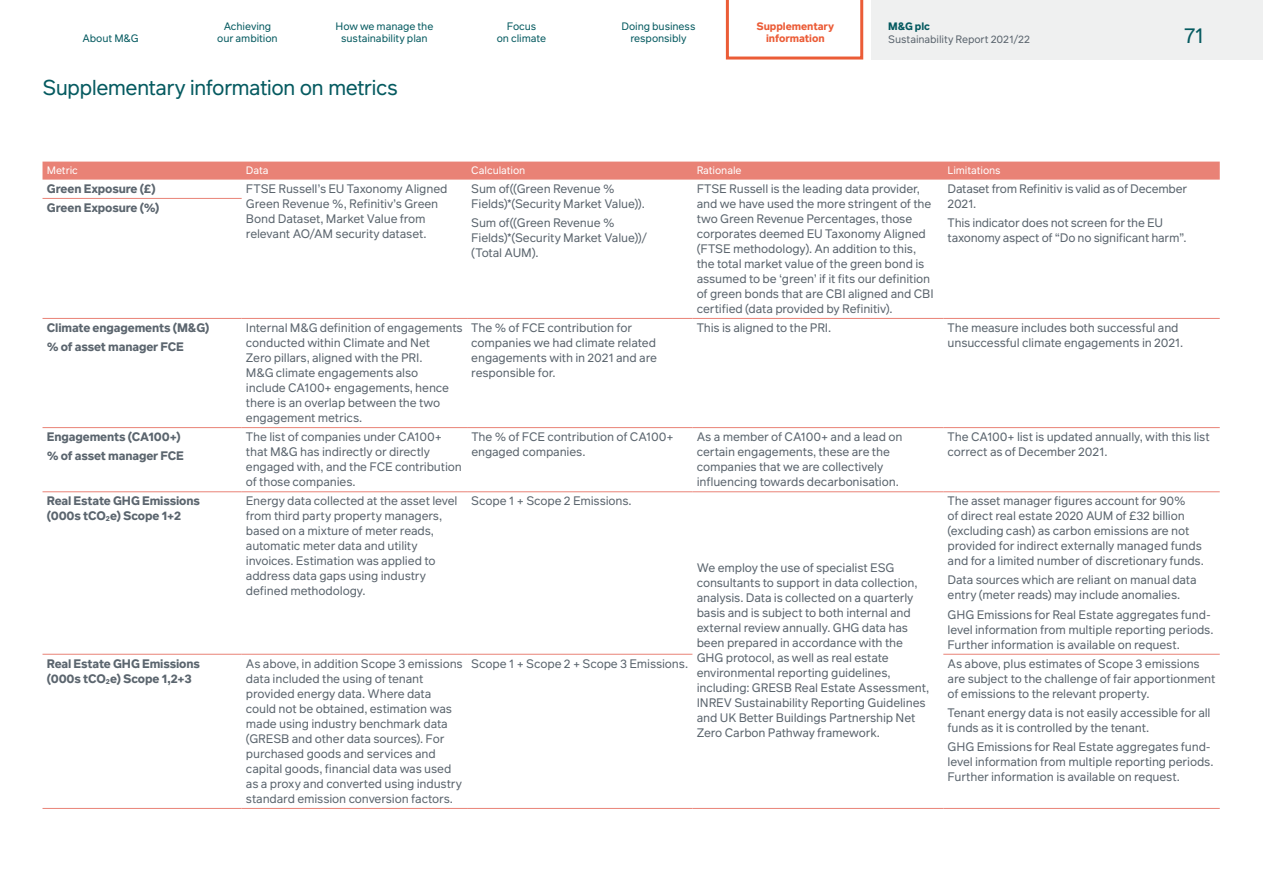
<style>
.page{position:relative;width:1263px;height:893px;background:#fff}
.page>*{position:absolute;margin:0;border:0;box-sizing:border-box;transform-origin:0 0}
.t1{font:21px "Infra";letter-spacing:-.03em;color:#055a60}
.Formula{font:12px/15px "Infra";letter-spacing:-.015em;color:#5b656e}
.t2{font:700 12px/19.2px "Infra";letter-spacing:-.01em;color:#5b656e}
.t3{font:10.5px/12.8px "Infra";letter-spacing:-.01em;color:#055a60;text-align:center}
.t4{font:10.5px "Infra";letter-spacing:-.01em;color:#fff}
.t5{font:10.5px "Infra";letter-spacing:-.01em;color:#5b656e}
.t6{font:700 10.5px/12.8px "Infra";letter-spacing:-.005em;color:#eb5c37;text-align:center}
.t7{font:700 10.5px "Infra";color:#055a60}
</style>
<div class="page">
<div style="left:43px;top:162px;width:1177px;height:18px;background:#e98276"></div>
<hr style="left:692px;top:808px;width:251px;height:1px;background:#e98276">
<hr style="left:242px;top:427px;width:225px;height:1px;background:#e98276">
<hr style="left:467px;top:427px;width:225px;height:1px;background:#e98276">
<hr style="left:692px;top:427px;width:251px;height:1px;background:#e98276">
<hr style="left:943px;top:427px;width:277px;height:1px;background:#e98276">
<hr style="left:43px;top:198px;width:199px;height:1px;background:#e98276">
<hr style="left:43px;top:318px;width:199px;height:1px;background:#e98276">
<hr style="left:242px;top:318px;width:225px;height:1px;background:#e98276">
<hr style="left:467px;top:318px;width:225px;height:1px;background:#e98276">
<hr style="left:692px;top:318px;width:251px;height:1px;background:#e98276">
<hr style="left:943px;top:318px;width:277px;height:1px;background:#e98276">
<hr style="left:43px;top:427px;width:199px;height:1px;background:#e98276">
<hr style="left:43px;top:491px;width:199px;height:1px;background:#e98276">
<hr style="left:242px;top:491px;width:225px;height:1px;background:#e98276">
<hr style="left:467px;top:491px;width:225px;height:1px;background:#e98276">
<hr style="left:692px;top:491px;width:251px;height:1px;background:#e98276">
<hr style="left:943px;top:491px;width:277px;height:1px;background:#e98276">
<hr style="left:43px;top:654px;width:199px;height:1px;background:#e98276">
<hr style="left:242px;top:654px;width:225px;height:1px;background:#e98276">
<hr style="left:467px;top:654px;width:225px;height:1px;background:#e98276">
<hr style="left:943px;top:654px;width:277px;height:1px;background:#e98276">
<hr style="left:43px;top:808px;width:199px;height:1px;background:#e98276">
<hr style="left:242px;top:808px;width:225px;height:1px;background:#e98276">
<hr style="left:467px;top:808px;width:225px;height:1px;background:#e98276">
<hr style="left:943px;top:808px;width:277px;height:1px;background:#e98276">
<div style="left:872px;top:0;width:391px;height:60px;background:#eff0f0"></div>
<svg style="left:726px;top:0;width:137px;height:60px"></svg>
<p class="t3" style="left:82px;top:32px;width:58px">About M&amp;G</p>
<p class="t3" style="left:217px;top:19px;width:62px">Achieving our ambition</p>
<p class="t3" style="left:335px;top:19px;width:100px">How we manage the sustainability plan</p>
<p class="t3" style="left:497px;top:19px;width:51px">Focus<br>on climate</p>
<p class="t3" style="left:621px;top:19px;width:76px">Doing business responsibly</p>
<p class="t6" style="left:756px;top:19px;width:79px">Supplementary information</p>
<h1 class="t1" style="left:43px;top:73px;width:357px">Supplementary information on metrics</h1>
<p class="t7" style="left:888px;top:18px;width:43px">M&amp;G plc</p>
<p class="t5" style="left:888px;top:31px;width:143px">Sustainability Report 2021/22</p>
<h1 class="t1" style="left:1184px;top:21px;width:21px">71</h1>
<p class="t4" style="left:47px;top:163px;width:33px">Metric</p>
<p class="t4" style="left:246px;top:163px;width:24px">Data</p>
<p class="t4" style="left:471px;top:163px;width:56px">Calculation</p>
<p class="t4" style="left:697px;top:163px;width:46px">Rationale</p>
<p class="t4" style="left:947px;top:163px;width:55px">Limitations</p>
<p class="t2" style="left:47px;top:178px;width:110px">Green Exposure (£)</p>
<p class="Formula" style="left:246px;top:181px;width:203px">FTSE Russell’s EU Taxonomy Aligned Green Revenue %, Refinitiv’s Green Bond Dataset, Market Value from relevant AO/AM security dataset.</p>
<p class="Formula" style="left:471px;top:181px;width:175px">Sum of((Green Revenue %<br>Fields)*(Security Market Value)).</p>
<p class="Formula" style="left:697px;top:181px;width:238px">FTSE Russell is the leading data provider, and we have used the more stringent of the two Green Revenue Percentages, those corporates deemed EU Taxonomy Aligned (FTSE methodology). An addition to this, the total market value of the green bond is assumed to be ‘green’ if it fits our definition of green bonds that are CBI aligned and CBI certified (data provided by Refinitiv).</p>
<p class="Formula" style="left:947px;top:181px;width:241px">Dataset from Refinitiv is valid as of December<br>2021.</p>
<p class="t2" style="left:47px;top:198px;width:114px">Green Exposure (%)</p>
<p class="Formula" style="left:471px;top:215px;width:177px">Sum of((Green Revenue %<br>Fields)*(Security Market Value))/ (Total AUM).</p>
<p class="Formula" style="left:947px;top:215px;width:240px">This indicator does not screen for the EU taxonomy aspect of “Do no significant harm”.</p>
<p class="t2" style="left:47px;top:318px;width:164px">Climate engagements (M&amp;G) % of asset manager FCE</p>
<p class="Formula" style="left:246px;top:320px;width:218px">Internal M&amp;G definition of engagements conducted within Climate and Net<br>Zero pillars, aligned with the PRI.<br>M&amp;G climate engagements also<br>include CA100+ engagements, hence there is an overlap between the two engagement metrics.</p>
<p class="Formula" style="left:471px;top:320px;width:187px">The % of FCE contribution for companies we had climate related engagements with in 2021 and are responsible for.</p>
<p class="Formula" style="left:697px;top:320px;width:136px">This is aligned to the PRI.</p>
<p class="Formula" style="left:948px;top:320px;width:237px">The measure includes both successful and unsuccessful climate engagements in 2021.</p>
<p class="t2" style="left:47px;top:427px;width:139px">Engagements (CA100+) % of asset manager FCE</p>
<p class="Formula" style="left:246px;top:429px;width:217px">The list of companies under CA100+ that M&amp;G has indirectly or directly engaged with, and the FCE contribution of those companies.</p>
<p class="Formula" style="left:471px;top:429px;width:204px">The % of FCE contribution of CA100+ engaged companies.</p>
<p class="Formula" style="left:697px;top:429px;width:207px">As a member of CA100+ and a lead on certain engagements, these are the companies that we are collectively influencing towards decarbonisation.</p>
<p class="Formula" style="left:948px;top:429px;width:264px">The CA100+ list is updated annually, with this list correct as of December 2021.</p>
<p class="t2" style="left:47px;top:493px;width:155px;line-height:15px">Real Estate GHG Emissions (000s tCO<sub>2</sub>e) Scope 1+2</p>
<p class="Formula" style="left:246px;top:493px;width:213px">Energy data collected at the asset level from third party property managers, based on a mixture of meter reads, automatic meter data and utility invoices. Estimation was applied to address data gaps using industry defined methodology.</p>
<p class="Formula" style="left:471px;top:493px;width:162px">Scope 1 + Scope 2 Emissions.</p>
<p class="Formula" style="left:947px;top:493px;width:258px">The asset manager figures account for 90%<br>of direct real estate 2020 AUM of £32 billion (excluding cash) as carbon emissions are not provided for indirect externally managed funds and for a limited number of discretionary funds.</p>
<p class="Formula" style="left:947px;top:572px;width:251px">Data sources which are reliant on manual data entry (meter reads) may include anomalies.</p>
<p class="Formula" style="left:947px;top:606px;width:267px">GHG Emissions for Real Estate aggregates fund&shy;level information from multiple reporting periods.<br>Further information is available on request.</p>
<p class="Formula" style="left:697px;top:559px;width:234px">We employ the use of specialist ESG consultants to support in data collection, analysis. Data is collected on a quarterly basis and is subject to both internal and external review annually. GHG data has been prepared in accordance with the GHG protocol, as well as real estate environmental reporting guidelines, including: GRESB Real Estate Assessment, INREV Sustainability Reporting Guidelines and UK Better Buildings Partnership Net Zero Carbon Pathway framework.</p>
<p class="t2" style="left:47px;top:656px;width:155px;line-height:15px">Real Estate GHG Emissions (000s tCO<sub>2</sub>e) Scope 1,2+3</p>
<p class="Formula" style="left:246px;top:656px;width:218px">As above, in addition Scope 3 emissions data included the using of tenant provided energy data. Where data could not be obtained, estimation was made using industry benchmark data (GRESB and other data sources). For purchased goods and services and capital goods, financial data was used as a proxy and converted using industry standard emission conversion factors.</p>
<p class="Formula" style="left:471px;top:656px;width:218px">Scope 1 + Scope 2 + Scope 3 Emissions.</p>
<p class="Formula" style="left:947px;top:656px;width:269px">As above, plus estimates of Scope 3 emissions are subject to the challenge of fair apportionment of emissions to the relevant property.</p>
<p class="Formula" style="left:947px;top:705px;width:264px">Tenant energy data is not easily accessible for all funds as it is controlled by the tenant.</p>
<p class="Formula" style="left:947px;top:739px;width:267px">GHG Emissions for Real Estate aggregates fund&shy;level information from multiple reporting periods.<br>Further information is available on request.</p>
</div>
